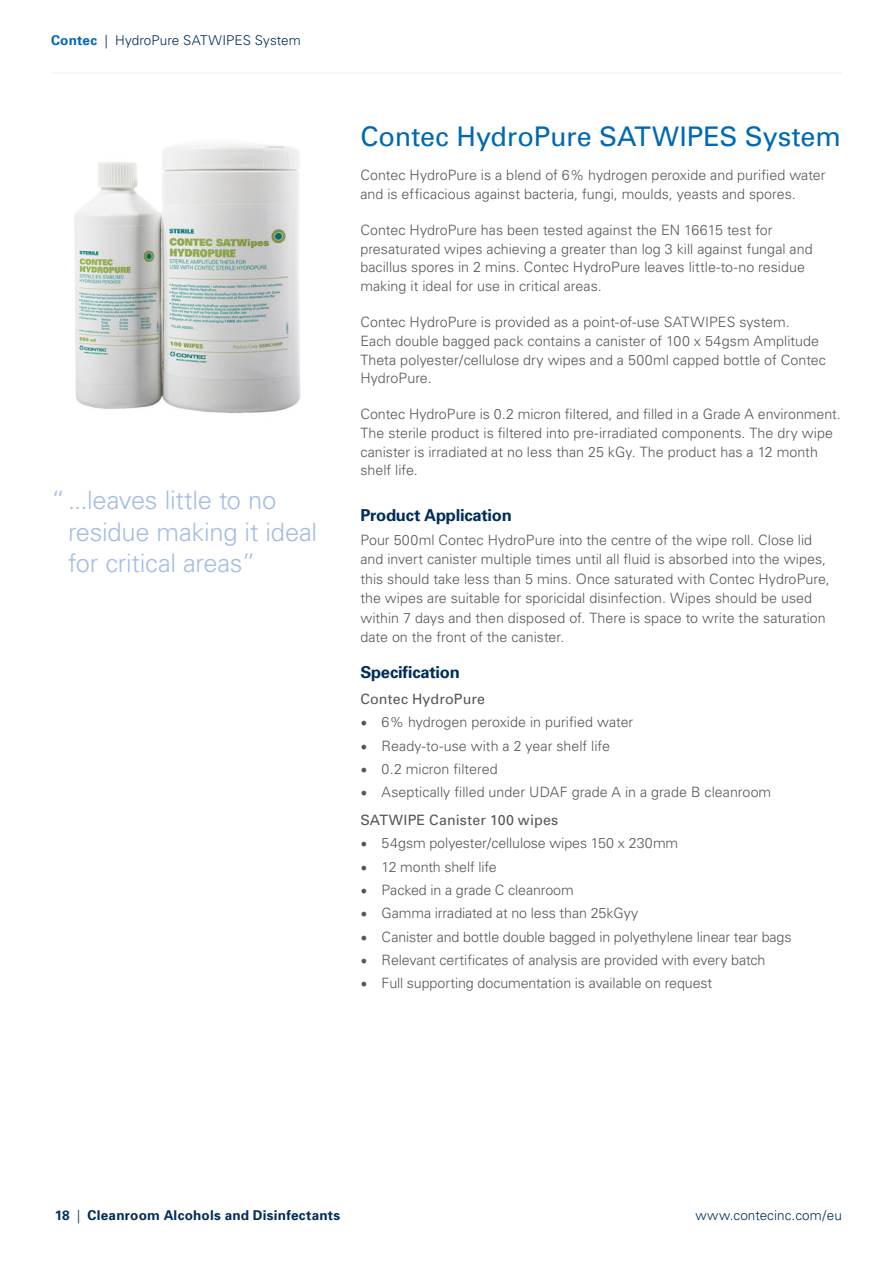
<style>
.page{position:relative;width:893px;height:1263px;background:#fff}
.page>*{position:absolute;margin:0;border:0;box-sizing:border-box;transform-origin:0 0}
.NEW_Main_page_headin{font:27px "Univers";letter-spacing:-.005em;color:#0069b4}
.NEW_side_quote_large{font:300 25.5px/31.5px "Univers";letter-spacing:-.01em;color:#a4bde3}
.NEW_Sub_heading{font:700 16.5px "Univers";letter-spacing:-.015em;color:#002d59}
.NEW_Body_copy{font:300 14.25px/18.8px "Univers";color:#575756}
.t1{font:14.25px "Univers";letter-spacing:.01em;color:#575756}
.t2{font:300 13.5px "Univers";letter-spacing:.005em;color:#002d59}
.t3{font:700 13.5px "Univers";letter-spacing:.015em;color:#002d59}
.s1{font-weight:700;color:#0069b4}
.s2{font-family:"Minion Pro";font-weight:400;font-size:18px}
.s3{font-weight:300}
</style>
<div class="page">
<hr style="left:51px;top:73px;width:791px;height:1px;background:#e9eef9">
<img style="left:74px;top:144px;width:227px;height:269px">
<p class="t2" style="left:51px;top:32px;width:251px"><span class="s1">Contec</span> | HydroPure SATWIPES System</p>
<p class="NEW_side_quote_large" style="left:68px;top:484px;width:251px;text-indent:-17px">“...leaves little to no residue making it ideal for critical areas”</p>
<p class="NEW_Main_page_headin" style="left:360px;top:120px;width:482px">Contec HydroPure SATWIPES System</p>
<p class="NEW_Body_copy" style="left:360px;top:166px;width:467px">Contec HydroPure is a blend of 6% hydrogen peroxide and purified water and is efficacious against bacteria, fungi, moulds, yeasts and spores.</p>
<p class="NEW_Body_copy" style="left:360px;top:221px;width:454px">Contec HydroPure has been tested against the EN 16615 test for presaturated wipes achieving a greater than log 3 kill against fungal and bacillus spores in 2 mins. Contec HydroPure leaves little-to-no residue making it ideal for use in critical areas.</p>
<p class="NEW_Body_copy" style="left:360px;top:313px;width:467px">Contec HydroPure is provided as a point-of-use SATWIPES system.<br>Each double bagged pack contains a canister of 100 x 54gsm Amplitude Theta polyester/cellulose dry wipes and a 500ml capped bottle of Contec HydroPure.</p>
<p class="NEW_Body_copy" style="left:360px;top:405px;width:482px">Contec HydroPure is 0.2 micron filtered, and filled in a Grade A environment.<br>The sterile product is filtered into pre-irradiated components. The dry wipe canister is irradiated at no less than 25 kGy. The product has a 12 month shelf life.</p>
<p class="NEW_Sub_heading" style="left:360px;top:505px;width:153px">Product Application</p>
<p class="NEW_Body_copy" style="left:360px;top:530px;width:471px;line-height:19.5px">Pour 500ml Contec HydroPure into the centre of the wipe roll. Close lid and invert canister multiple times until all fluid is absorbed into the wipes, this should take less than 5 mins. Once saturated with Contec HydroPure, the wipes are suitable for sporicidal disinfection. Wipes should be used within 7 days and then disposed of. There is space to write the saturation date on the front of the canister.</p>
<p class="NEW_Sub_heading" style="left:360px;top:662px;width:101px">Specification</p>
<p class="t1" style="left:360px;top:691px;width:126px">Contec HydroPure</p>
<p class="NEW_Body_copy" style="left:360px;top:713px;width:274px"><span class="s2">•</span> 6% hydrogen peroxide in purified water</p>
<p class="NEW_Body_copy" style="left:360px;top:736px;width:251px"><span class="s2">•</span> Ready-to-use with a 2 year shelf life</p>
<p class="NEW_Body_copy" style="left:360px;top:760px;width:139px"><span class="s2">•</span> 0.2 micron filtered</p>
<p class="NEW_Body_copy" style="left:360px;top:783px;width:412px"><span class="s2">•</span> Aseptically filled under UDAF grade A in a grade B cleanroom</p>
<p class="t1" style="left:360px;top:811px;width:200px">SATWIPE Canister 100 wipes</p>
<p class="NEW_Body_copy" style="left:360px;top:834px;width:319px"><span class="s2">•</span> 54gsm polyester/cellulose wipes 150 x 230mm</p>
<p class="NEW_Body_copy" style="left:360px;top:857px;width:138px"><span class="s2">•</span> 12 month shelf life</p>
<p class="NEW_Body_copy" style="left:360px;top:880px;width:215px"><span class="s2">•</span> Packed in a grade C cleanroom</p>
<p class="NEW_Body_copy" style="left:360px;top:904px;width:279px"><span class="s2">•</span> Gamma irradiated at no less than 25kGyy</p>
<p class="NEW_Body_copy" style="left:360px;top:927px;width:433px"><span class="s2">•</span> Canister and bottle double bagged in polyethylene linear tear bags</p>
<p class="NEW_Body_copy" style="left:360px;top:950px;width:407px"><span class="s2">•</span> Relevant certificates of analysis are provided with every batch</p>
<p class="NEW_Body_copy" style="left:360px;top:974px;width:353px"><span class="s2">•</span> Full supporting documentation is available on request</p>
<p class="t3" style="left:55px;top:1207px;width:287px">18 <span class="s3">|</span> Cleanroom Alcohols and Disinfectants</p>
<p class="t2" style="left:695px;top:1207px;width:148px">www.contecinc.com/eu</p>
</div>
